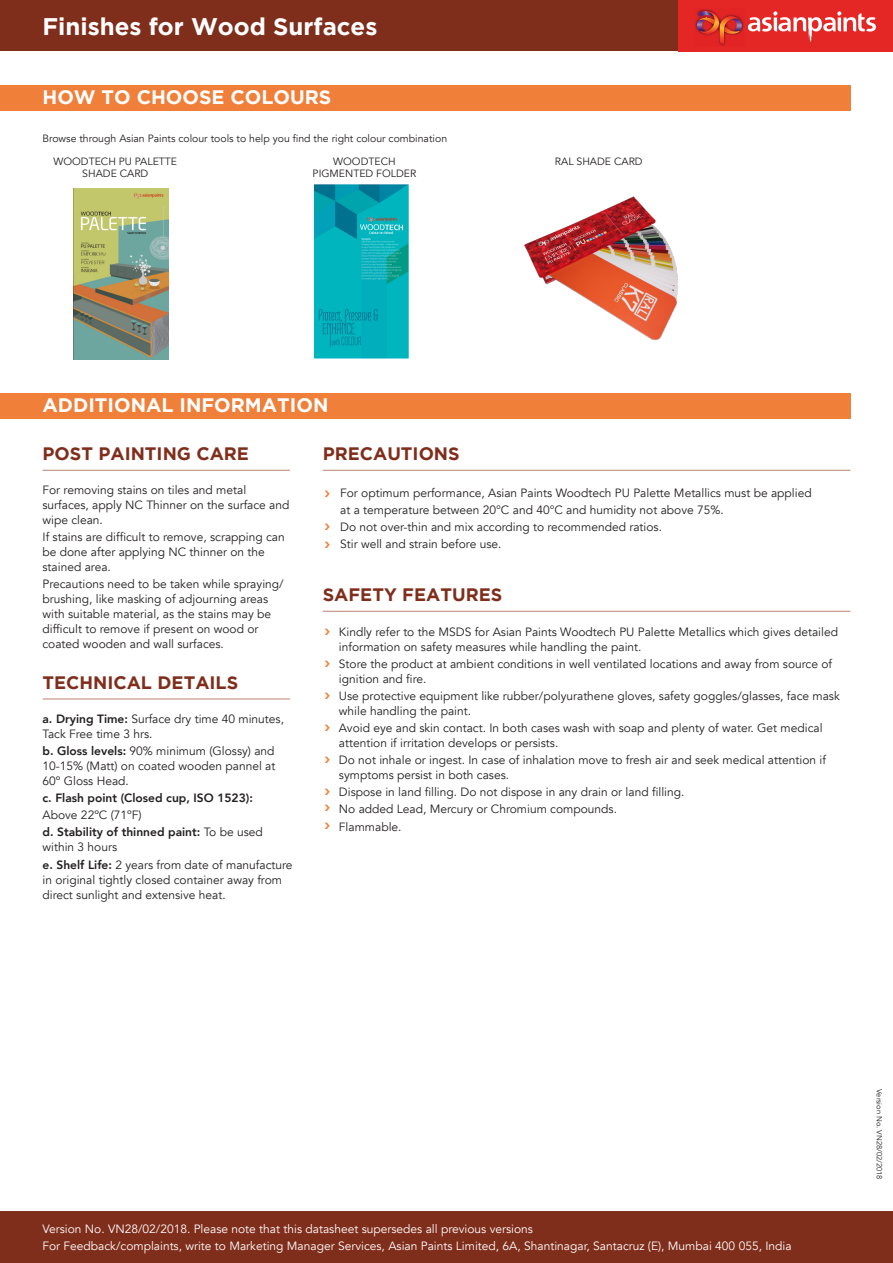
<style>
.page{position:relative;width:893px;height:1263px;background:#fff}
.page>*{position:absolute;margin:0;border:0;box-sizing:border-box;transform-origin:0 0}
.t1{font:700 24px "Gotham";color:#fff}
.t2{font:700 19.5px "Gotham";color:#fff}
.t3{font:700 18px "Gotham";color:#802e1c}
.t4{font:12px/15px "Avenir";color:#231f20}
.t5{font:12px "Avenir";color:#fff}
.t6{font:800 12px/15px "Avenir";color:#231f20}
.t7{font:700 12px "Sanuk";color:#f07f39}
.t8{font:10.5px/12.6px "Avenir";color:#231f20;text-align:center}
.t9{font:7.5px "Avenir";color:#231f20}
.s1{font-weight:800}
.s2{font-weight:400}
</style>
<div class="page">
<div style="left:0;top:0;width:893px;height:51px;background:#802e1c"></div>
<div style="left:678px;top:0;width:215px;height:51px;background:#e42625"></div>
<svg style="left:748px;top:11px;width:128px;height:31px"></svg>
<img style="left:695px;top:9px;width:49px;height:37px">
<img style="left:740px;top:18px;width:2px;height:14px">
<img style="left:719px;top:18px;width:21px;height:16px">
<svg style="left:697px;top:18px;width:23px;height:15px"></svg>
<img style="left:699px;top:11px;width:20px;height:23px">
<img style="left:720px;top:16px;width:19px;height:28px">
<div style="left:0;top:1212px;width:893px;height:51px;background:#802e1c"></div>
<div style="left:0;top:393px;width:850px;height:26px;background:#f07f39"></div>
<hr style="left:43px;top:470px;width:247px;height:1px;background:#b98472">
<hr style="left:43px;top:699px;width:247px;height:1px;background:#b98472">
<hr style="left:323px;top:470px;width:527px;height:1px;background:#b98472">
<hr style="left:323px;top:611px;width:527px;height:1px;background:#b98472">
<div style="left:0;top:85px;width:850px;height:26px;background:#f07f39"></div>
<img style="left:314px;top:185px;width:94px;height:173px">
<img style="left:73px;top:189px;width:95px;height:171px">
<img style="left:524px;top:196px;width:155px;height:144px">
<h1 class="t1" style="left:43px;top:12px;width:336px">Finishes for Wood Surfaces</h1>
<p class="t2" style="left:43px;top:86px;width:290px">HOW TO CHOOSE COLOURS</p>
<p class="t8" style="left:43px;top:132px;width:406px">Browse through Asian Paints colour tools to help you find the right colour combination</p>
<p class="t8" style="left:53px;top:155px;width:125px">WOODTECH PU PALETTE<br>SHADE CARD</p>
<p class="t8" style="left:313px;top:155px;width:105px">WOODTECH<br>PIGMENTED FOLDER</p>
<p class="t8" style="left:555px;top:155px;width:89px">RAL SHADE CARD</p>
<p class="t2" style="left:43px;top:394px;width:287px">ADDITIONAL INFORMATION</p>
<p class="t3" style="left:43px;top:444px;width:208px">POST PAINTING CARE</p>
<p class="t4" style="left:43px;top:483px;width:248px">For removing stains on tiles and metal surfaces, apply NC Thinner on the surface and wipe clean.</p>
<p class="t4" style="left:43px;top:530px;width:244px">If stains are difficult to remove, scrapping can be done after applying NC thinner on the stained area.</p>
<p class="t4" style="left:43px;top:577px;width:243px">Precautions need to be taken while spraying/ brushing, like masking of adjourning areas with suitable material, as the stains may be difficult to remove if present on wood or coated wooden and wall surfaces.</p>
<p class="t3" style="left:43px;top:672px;width:197px">TECHNICAL DETAILS</p>
<p class="t4" style="left:43px;top:711px;width:243px"><span class="s1">a. Drying Time:</span> Surface dry time 40 minutes,<br>Tack Free time 3 hrs.</p>
<p class="t4" style="left:43px;top:743px;width:234px;text-align:justify"><span class="s1">b. Gloss levels:</span> 90% minimum (Glossy) and 10-15% (Matt) on coated wooden pannel at 60º Gloss Head.</p>
<p class="t6" style="left:43px;top:790px;width:212px">c. Flash point (Closed cup, ISO 1523):</p>
<p class="t4" style="left:43px;top:808px;width:101px">Above 22ºC (71ºF)</p>
<p class="t6" style="left:43px;top:825px;width:222px">d. Stability of thinned paint: <span class="s2">To be used within 3 hours</span></p>
<p class="t4" style="left:43px;top:857px;width:252px"><span class="s1">e. Shelf Life:</span> 2 years from date of manufacture in original tightly closed container away from direct sunlight and extensive heat.</p>
<p class="t3" style="left:323px;top:444px;width:138px">PRECAUTIONS</p>
<p class="t4" style="left:340px;top:485px;width:473px">For optimum performance, Asian Paints Woodtech PU Palette Metallics must be applied</p>
<p class="t4" style="left:340px;top:502px;width:385px">at a temperature between 20°C and 40°C and humidity not above 75%.</p>
<p class="t4" style="left:340px;top:520px;width:323px">Do not over-thin and mix according to recommended ratios.</p>
<p class="t4" style="left:340px;top:537px;width:163px">Stir well and strain before use.</p>
<p class="t7" style="left:324px;top:485px;width:8px">&gt;</p>
<p class="t7" style="left:324px;top:518px;width:8px">&gt;</p>
<p class="t7" style="left:324px;top:536px;width:8px">&gt;</p>
<p class="t3" style="left:323px;top:584px;width:181px">SAFETY FEATURES</p>
<p class="t4" style="left:339px;top:624px;width:501px">Kindly refer to the MSDS for Asian Paints Woodtech PU Palette Metallics which gives detailed information on safety measures while handling the paint.</p>
<p class="t4" style="left:339px;top:656px;width:495px">Store the product at ambient conditions in well ventilated locations and away from source of ignition and fire.</p>
<p class="t4" style="left:339px;top:688px;width:502px">Use protective equipment like rubber/polyurathene gloves, safety goggles/glasses, face mask while handling the paint.</p>
<p class="t4" style="left:339px;top:721px;width:485px">Avoid eye and skin contact. In both cases wash with soap and plenty of water. Get medical attention if irritation develops or persists.</p>
<p class="t4" style="left:339px;top:753px;width:488px">Do not inhale or ingest. In case of inhalation move to fresh air and seek medical attention if symptoms persist in both cases.</p>
<p class="t4" style="left:339px;top:785px;width:347px">Dispose in land filling. Do not dispose in any drain or land filling.</p>
<p class="t4" style="left:339px;top:802px;width:280px">No added Lead, Mercury or Chromium compounds.</p>
<p class="t4" style="left:339px;top:819px;width:64px">Flammable.</p>
<p class="t7" style="left:324px;top:623px;width:8px">&gt;</p>
<p class="t7" style="left:324px;top:655px;width:8px">&gt;</p>
<p class="t7" style="left:324px;top:687px;width:8px">&gt;</p>
<p class="t7" style="left:324px;top:719px;width:8px">&gt;</p>
<p class="t7" style="left:324px;top:751px;width:8px">&gt;</p>
<p class="t7" style="left:324px;top:783px;width:8px">&gt;</p>
<p class="t7" style="left:324px;top:799px;width:8px">&gt;</p>
<p class="t7" style="left:324px;top:817px;width:8px">&gt;</p>
<p class="t5" style="left:43px;top:1222px;width:492px">Version No. VN28/02/2018. Please note that this datasheet supersedes all previous versions</p>
<p class="t5" style="left:43px;top:1239px;width:751px">For Feedback/complaints, write to Marketing Manager Services, Asian Paints Limited, 6A, Shantinagar, Santacruz (E), Mumbai 400 055, India</p>
<p class="t9" style="left:884px;top:1089px;width:92px;rotate:90deg">Version No. VN28/02/2018</p>
</div>
